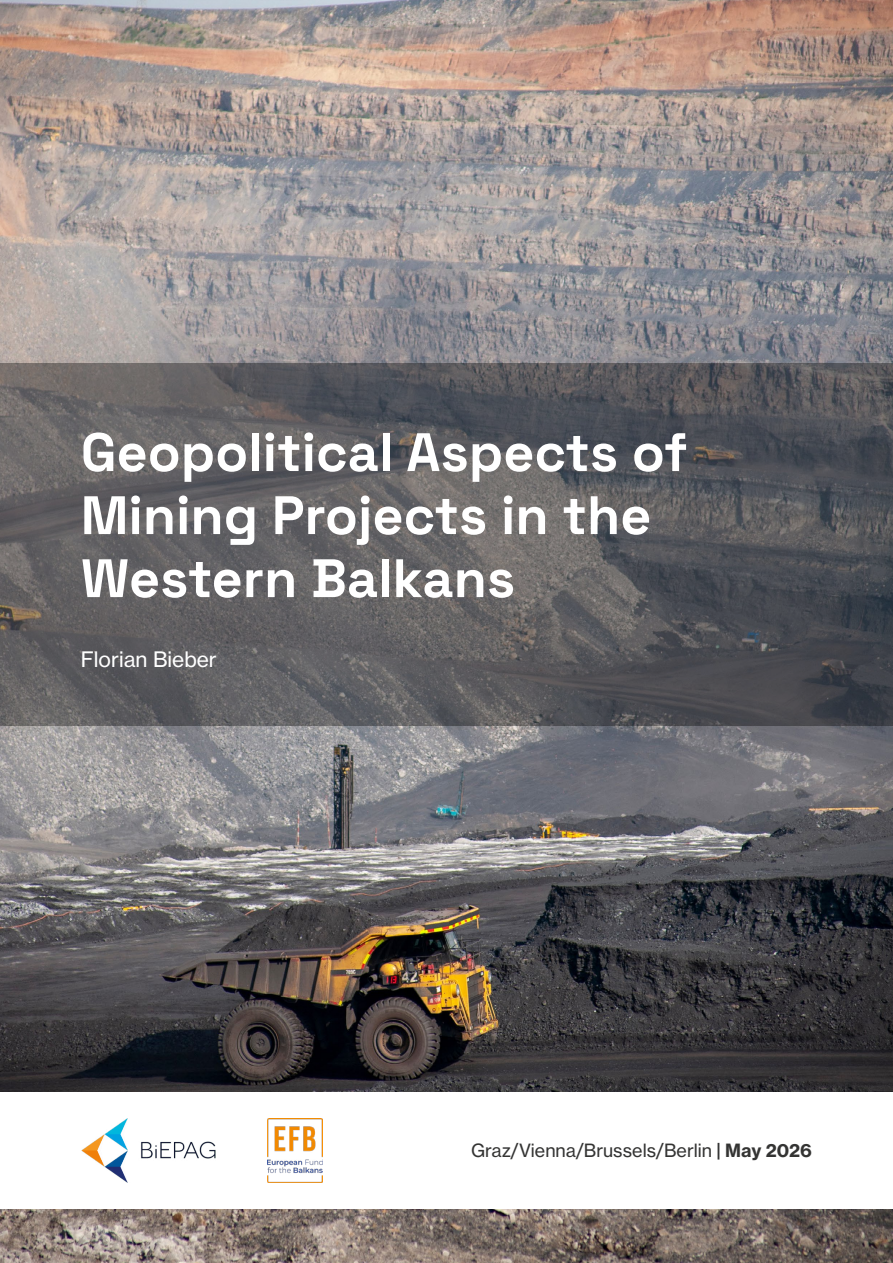
<style>
.page{position:relative;width:893px;height:1263px;background:#fff}
.page>*{position:absolute;margin:0;border:0;box-sizing:border-box;transform-origin:0 0}
.t1{font:700 54px/63px "Space Grotesk";color:#fff}
.t2{font:21px "N Haas Grotesk TX Pro 55 Rg";color:#fff}
.t3{font:18px "N Haas Grotesk TX Pro 55 Rg";color:#343433}
.s1{font-family:"N Haas Grotesk TX Pro 75 Bd"}
</style>
<div class="page">
<img style="left:0;top:0;width:893px;height:1263px">
<svg style="left:0;top:363px;width:893px;height:363px;background:#5c5b5e"></svg>
<div style="left:0;top:1092px;width:893px;height:116px;background:#fff"></div>
<img style="left:82px;top:1118px;width:133px;height:64px">
<img style="left:267px;top:1118px;width:55px;height:64px">
<p class="t1" style="left:81px;top:417px;width:608px">Geopolitical Aspects of<br>Mining Projects in the<br>Western Balkans</p>
<p class="t2" style="left:81px;top:646px;width:138px">Florian Bieber</p>
<p class="t3" style="left:471px;top:1139px;width:342px">Graz/Vienna/Brussels/Berlin <span class="s1">| May 2026</span></p>
</div>
